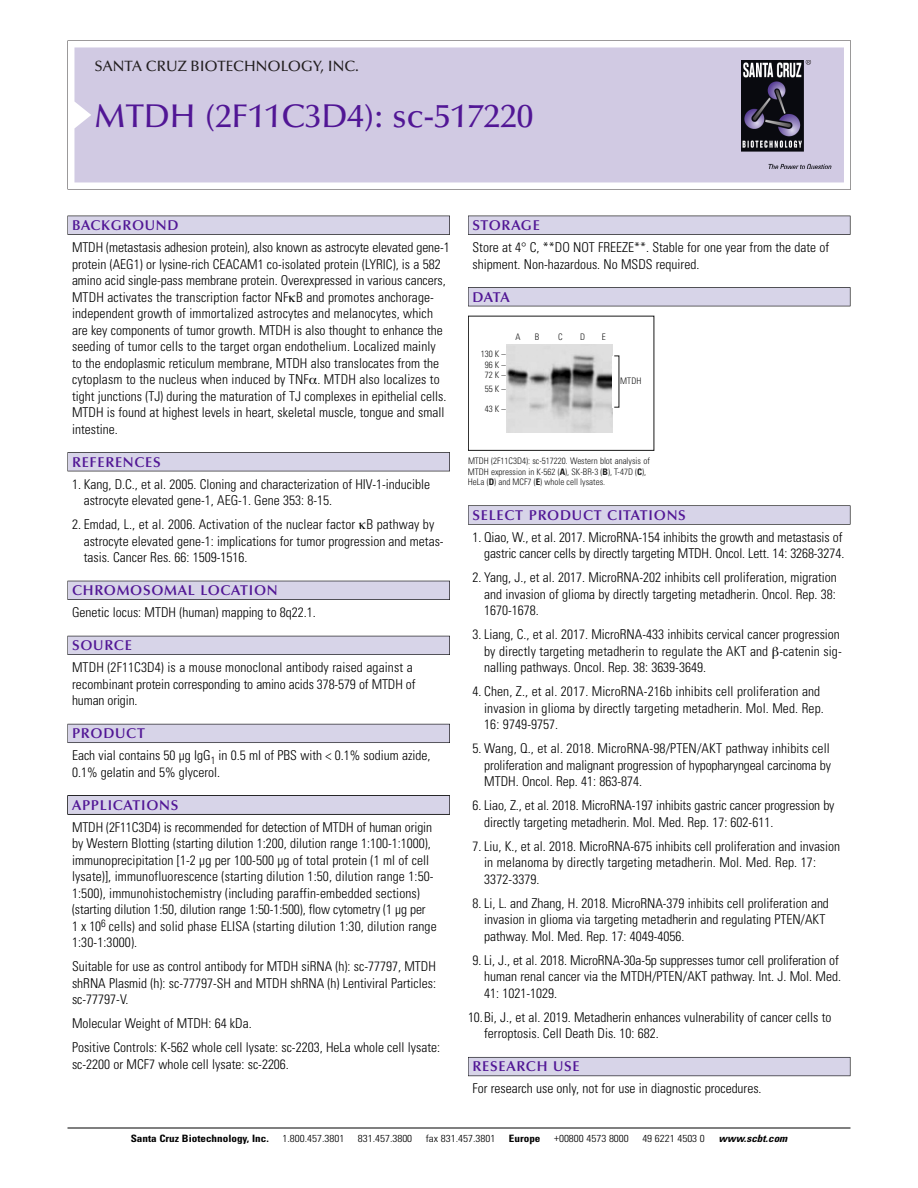
<style>
.page{position:relative;width:918px;height:1188px;background:#fff}
.page>*{position:absolute;margin:0;border:0;box-sizing:border-box;transform-origin:0 0}
.t1{font:500 33px "Optima";color:#511695}
.t2{font:500 15px "Optima";color:#231f20}
.t3{font:600 14.25px "Optima";letter-spacing:.05em;color:#511695}
.t4{font:300 condensed 13.5px/16.5px "Univers";color:#000}
.t5{font:300 condensed 10.2px "Univers";color:#000;scale:1.1 1}
.t6{font:700 condensed 10.2px "Univers";color:#000;scale:1.1 1}
.t7{font:italic 700 condensed 10.2px "Univers";color:#000;scale:1.1 1}
.t8{font:300 condensed 9px/10.5px "Univers";color:#191919}
.s1{font-weight:700}
</style>
<div class="page">
<svg style="left:74px;top:41px;width:777px;height:148px"></svg>
<div style="left:74px;top:47px;width:770px;height:135px;background:#d1cae3"></div>
<img style="left:741px;top:60px;width:90px;height:108px">
<div style="left:68px;top:216px;width:382px;height:19px;background:#535256"></div>
<div style="left:68px;top:216px;width:381px;height:18px;background:#d7d4e8"></div>
<div style="left:68px;top:452px;width:382px;height:19px;background:#515155"></div>
<div style="left:68px;top:453px;width:381px;height:18px;background:#d7d4e8"></div>
<div style="left:68px;top:581px;width:382px;height:19px;background:#515057"></div>
<div style="left:68px;top:581px;width:381px;height:18px;background:#d7d4e8"></div>
<div style="left:68px;top:636px;width:382px;height:19px;background:#535259"></div>
<div style="left:68px;top:636px;width:381px;height:18px;background:#d7d4e8"></div>
<div style="left:68px;top:724px;width:382px;height:19px;background:#595860"></div>
<div style="left:68px;top:724px;width:381px;height:18px;background:#d7d4e8"></div>
<div style="left:68px;top:795px;width:382px;height:20px;background:#303030"></div>
<div style="left:68px;top:796px;width:381px;height:18px;background:#d7d4e8"></div>
<div style="left:468px;top:216px;width:382px;height:19px;background:#535256"></div>
<div style="left:468px;top:216px;width:382px;height:18px;background:#d7d4e8"></div>
<div style="left:468px;top:287px;width:382px;height:19px;background:#515155"></div>
<div style="left:468px;top:288px;width:382px;height:18px;background:#d7d4e8"></div>
<div style="left:468px;top:505px;width:382px;height:20px;background:#666"></div>
<div style="left:468px;top:506px;width:382px;height:18px;background:#d7d4e8"></div>
<div style="left:468px;top:1057px;width:382px;height:19px;background:#5e5d65"></div>
<div style="left:468px;top:1058px;width:382px;height:18px;background:#d7d4e8"></div>
<hr style="left:68px;top:1128px;width:782px;height:1px;background:#000">
<div style="left:468px;top:316px;width:186px;height:135px;border:1px solid #191919"></div>
<img style="left:507px;top:344px;width:106px;height:89px">
<p class="t2" style="left:94px;top:60px;width:266px">SANTA CRUZ BIOTECHNOLOGY, INC.</p>
<p class="t1" style="left:94px;top:102px;width:440px">MTDH (2F11C3D4): sc-517220</p>
<p class="t3" style="left:72px;top:219px;width:108px">BACKGROUND</p>
<p class="t4" style="left:72px;top:240px;width:379px">MTDH (metastasis adhesion protein), also known as astrocyte elevated gene-1 protein (AEG1) or lysine-rich CEACAM1 co-isolated protein (LYRIC), is a 582 amino acid single-pass membrane protein. Overexpressed in various cancers, MTDH activates the transcription factor NF B and promotes anchorage&shy;independent growth of immortalized astrocytes and melanocytes, which are key components of tumor growth. MTDH is also thought to enhance the seeding of tumor cells to the target organ endothelium. Localized mainly<br>to the endoplasmic reticulum membrane, MTDH also translocates from the cytoplasm to the nucleus when induced by TNF . MTDH also localizes to tight junctions (TJ) during the maturation of TJ complexes in epithelial cells.<br>MTDH is found at highest levels in heart, skeletal muscle, tongue and small intestine.</p>
<p class="t3" style="left:72px;top:456px;width:90px">REFERENCES</p>
<p class="t4" style="left:84px;top:477px;width:348px;text-indent:-12px">1. Kang, D.C., et al. 2005. Cloning and characterization of HIV-1-inducible astrocyte elevated gene-1, AEG-1. Gene 353: 8-15.</p>
<p class="t4" style="left:84px;top:517px;width:361px;text-indent:-12px">2. Emdad, L., et al. 2006. Activation of the nuclear factor B pathway by astrocyte elevated gene-1: implications for tumor progression and metas&shy;tasis. Cancer Res. 66: 1509-1516.</p>
<p class="t3" style="left:72px;top:584px;width:207px">CHROMOSOMAL LOCATION</p>
<p class="t4" style="left:72px;top:606px;width:245px">Genetic locus: MTDH (human) mapping to 8q22.1.</p>
<p class="t3" style="left:72px;top:639px;width:61px">SOURCE</p>
<p class="t4" style="left:72px;top:661px;width:345px">MTDH (2F11C3D4) is a mouse monoclonal antibody raised against a recombinant protein corresponding to amino acids 378-579 of MTDH of human origin.</p>
<p class="t3" style="left:72px;top:727px;width:74px">PRODUCT</p>
<p class="t4" style="left:72px;top:749px;width:360px">Each vial contains 50 µg IgG<sub>1</sub> in 0.5 ml of PBS with &lt; 0.1% sodium azide,<br>0.1% gelatin and 5% glycerol.</p>
<p class="t3" style="left:72px;top:799px;width:108px">APPLICATIONS</p>
<p class="t4" style="left:72px;top:820px;width:366px">MTDH (2F11C3D4) is recommended for detection of MTDH of human origin by Western Blotting (starting dilution 1:200, dilution range 1:100-1:1000), immunoprecipitation [1-2 µg per 100-500 µg of total protein (1 ml of cell lysate)], immunofluorescence (starting dilution 1:50, dilution range 1:50- 1:500), immunohistochemistry (including paraffin-embedded sections) (starting dilution 1:50, dilution range 1:50-1:500), flow cytometry (1 µg per<br>1 x 10<sup>6</sup> cells) and solid phase ELISA (starting dilution 1:30, dilution range 1:30-1:3000).</p>
<p class="t4" style="left:72px;top:960px;width:366px;text-align:justify">Suitable for use as control antibody for MTDH siRNA (h): sc-77797, MTDH shRNA Plasmid (h): sc-77797-SH and MTDH shRNA (h) Lentiviral Particles: sc-77797-V.</p>
<p class="t4" style="left:72px;top:1017px;width:181px">Molecular Weight of MTDH: 64 kDa.</p>
<p class="t4" style="left:72px;top:1041px;width:370px">Positive Controls: K-562 whole cell lysate: sc-2203, HeLa whole cell lysate: sc-2200 or MCF7 whole cell lysate: sc-2206.</p>
<p class="t3" style="left:473px;top:219px;width:69px">STORAGE</p>
<p class="t4" style="left:473px;top:240px;width:358px">Store at 4° C, **DO NOT FREEZE**. Stable for one year from the date of shipment. Non-hazardous. No MSDS required.</p>
<p class="t3" style="left:473px;top:291px;width:39px">DATA</p>
<p class="t8" style="left:481px;top:349px;width:26px;line-height:10.9px;text-align:center">130 K –<br>96K–</p>
<p class="t8" style="left:485px;top:369px;width:22px;line-height:14px">72K–<br>55K–</p>
<p class="t8" style="left:485px;top:405px;width:22px">43K–</p>
<p class="t8" style="left:515px;top:333px;width:7px">A</p>
<p class="t8" style="left:535px;top:333px;width:6px">B</p>
<p class="t8" style="left:558px;top:333px;width:6px">C</p>
<p class="t8" style="left:580px;top:333px;width:7px">D</p>
<p class="t8" style="left:602px;top:333px;width:5px">E</p>
<p class="t8" style="left:620px;top:376px;width:23px">MTDH</p>
<p class="t8" style="left:468px;top:457px;width:183px">MTDH (2F11C3D4): sc-517220. Western blot analysis of<br>MTDH expression in K-562 (<span class="s1">A</span>), SK-BR-3 (<span class="s1">B</span>), T-47D (<span class="s1">C</span>),<br>HeLa (<span class="s1">D</span>) and MCF7 (<span class="s1">E</span>) whole cell lysates.</p>
<p class="t3" style="left:473px;top:509px;width:215px">SELECT PRODUCT CITATIONS</p>
<p class="t4" style="left:473px;top:530px;width:373px;text-align:right">1. Qiao, W., et al. 2017. MicroRNA-154 inhibits the growth and metastasis of gastric cancer cells by directly targeting MTDH. Oncol. Lett. 14: 3268-3274.</p>
<p class="t4" style="left:484px;top:571px;width:354px;text-align:justify;text-indent:-12px">2. Yang, J., et al. 2017. MicroRNA-202 inhibits cell proliferation, migration and invasion of glioma by directly targeting metadherin. Oncol. Rep. 38:<br>1670-1678.</p>
<p class="t4" style="left:484px;top:628px;width:359px;text-indent:-12px">3. Liang, C., et al. 2017. MicroRNA-433 inhibits cervical cancer progression by directly targeting metadherin to regulate the AKT and -catenin sig&shy;nalling pathways. Oncol. Rep. 38: 3639-3649.</p>
<p class="t4" style="left:484px;top:685px;width:341px;text-indent:-12px">4. Chen, Z., et al. 2017. MicroRNA-216b inhibits cell proliferation and invasion in glioma by directly targeting metadherin. Mol. Med. Rep.<br>16: 9749-9757.</p>
<p class="t4" style="left:484px;top:742px;width:348px;text-align:justify;text-indent:-12px">5. Wang, Q., et al. 2018. MicroRNA-98/PTEN/AKT pathway inhibits cell proliferation and malignant progression of hypopharyngeal carcinoma by MTDH. Oncol. Rep. 41: 863-874.</p>
<p class="t4" style="left:484px;top:799px;width:352px;text-indent:-12px">6. Liao, Z., et al. 2018. MicroRNA-197 inhibits gastric cancer progression by directly targeting metadherin. Mol. Med. Rep. 17: 602-611.</p>
<p class="t4" style="left:484px;top:839px;width:358px;text-indent:-12px">7. Liu, K., et al. 2018. MicroRNA-675 inhibits cell proliferation and invasion in melanoma by directly targeting metadherin. Mol. Med. Rep. 17:<br>3372-3379.</p>
<p class="t4" style="left:484px;top:896px;width:346px;text-indent:-12px">8. Li, L. and Zhang, H. 2018. MicroRNA-379 inhibits cell proliferation and invasion in glioma via targeting metadherin and regulating PTEN/AKT pathway. Mol. Med. Rep. 17: 4049-4056.</p>
<p class="t4" style="left:484px;top:953px;width:358px;text-indent:-12px">9. Li, J., et al. 2018. MicroRNA-30a-5p suppresses tumor cell proliferation of human renal cancer via the MTDH/PTEN/AKT pathway. Int. J. Mol. Med.<br>41: 1021-1029.</p>
<p class="t4" style="left:484px;top:1010px;width:349px;text-indent:-16px">10.Bi, J., et al. 2019. Metadherin enhances vulnerability of cancer cells to ferroptosis. Cell Death Dis. 10: 682.</p>
<p class="t3" style="left:473px;top:1061px;width:109px">RESEARCH USE</p>
<p class="t4" style="left:473px;top:1082px;width:291px">For research use only, not for use in diagnostic procedures.</p>
<p class="t6" style="left:131px;top:1135px;width:127px">Santa Cruz Biotechnology, Inc.</p>
<p class="t5" style="left:282px;top:1135px;width:58px">1.800.457.3801</p>
<p class="t5" style="left:358px;top:1135px;width:51px">831.457.3800</p>
<p class="t5" style="left:426px;top:1135px;width:65px">fax 831.457.3801</p>
<p class="t6" style="left:509px;top:1135px;width:30px">Europe</p>
<p class="t5" style="left:554px;top:1135px;width:69px">+00800 4573 8000</p>
<p class="t5" style="left:642px;top:1135px;width:58px">49 6221 4503 0</p>
<p class="t7" style="left:719px;top:1135px;width:66px">www.scbt.com</p>
</div>
